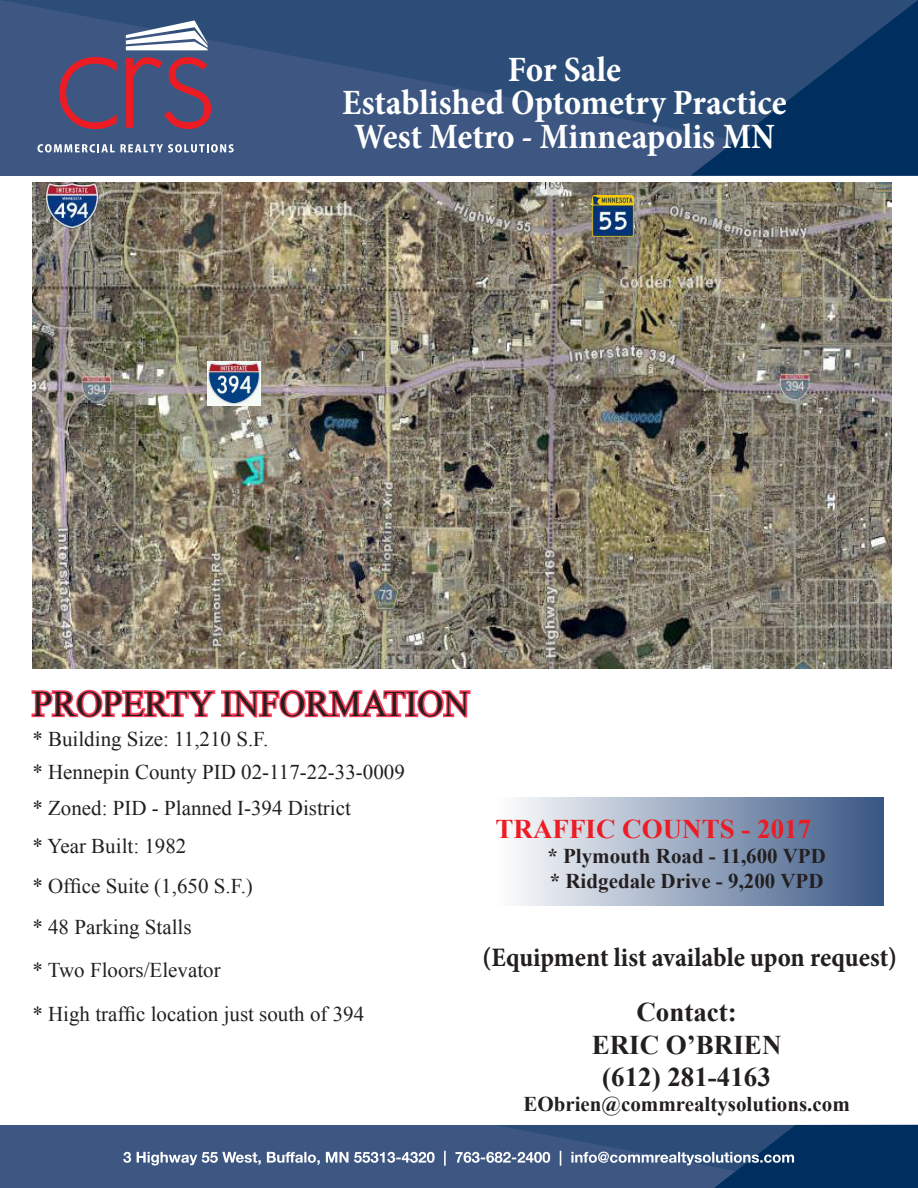
<style>
.page{position:relative;width:918px;height:1188px;background:#fff}
.page>*{position:absolute;margin:0;border:0;box-sizing:border-box;transform-origin:0 0}
.t1{font:700 condensed 36px/33.8px "Minion Pro";color:#fff;text-align:center}
.t2{font:36px "Times New Roman";color:#231f20}
.t3{font:700 condensed 27px "Minion Pro";letter-spacing:-.005em;color:#231f20}
.t4{font:700 27px/32.4px "Times New Roman";color:#231f20;text-align:center}
.t5{font:700 27px "Times New Roman";color:#ed1b24}
.t6{font:21px/34.5px "Times New Roman";color:#231f20}
.t7{font:700 21px/25.2px "Times New Roman";color:#231f20}
</style>
<div class="page">
<div style="left:0;top:1125px;width:918px;height:63px;background:#3d5782"></div>
<svg style="left:0;top:0;width:918px;height:175px;background:#2d4d79"></svg>
<svg style="left:126px;top:20px;width:82px;height:30px"></svg>
<svg style="left:37px;top:144px;width:197px;height:9px"></svg>
<svg style="left:59px;top:57px;width:58px;height:72px;background:#67486b"></svg>
<svg style="left:126px;top:57px;width:85px;height:72px;background:#6e4667"></svg>
<svg style="left:123px;top:1125px;width:795px;height:63px"></svg>
<svg style="left:31px;top:689px;width:440px;height:29px"></svg>
<div style="left:490px;top:798px;width:394px;height:107px;background:linear-gradient(to right,#fff,#385784)"></div>
<img style="left:32px;top:183px;width:859px;height:486px">
<img style="left:46px;top:183px;width:53px;height:45px">
<img style="left:207px;top:362px;width:53px;height:44px">
<img style="left:593px;top:195px;width:41px;height:42px">
<h1 class="t1" style="left:342px;top:55px;width:446px">For Sale<br>Established Optometry Practice<br>West Metro - Minneapolis MN</h1>
<h1 class="t2" style="left:32px;top:690px;width:439px">PROPERTY INFORMATION</h1>
<p class="t6" style="left:32px;top:723px;width:374px">* Building Size: 11,210 S.F.<br>* Hennepin County PID 02-117-22-33-0009 * Zoned: PID - Planned I-394 District</p>
<p class="t6" style="left:32px;top:827px;width:222px;line-height:40.5px">* Year Built: 1982<br>* Office Suite (1,650 S.F.) * 48 Parking Stalls</p>
<p class="t6" style="left:32px;top:950px;width:333px;line-height:43.5px">* Two Floors/Elevator<br>* High traffic location just south of 394</p>
<p class="t5" style="left:496px;top:820px;width:317px">TRAFFIC COUNTS - 2017</p>
<p class="t7" style="left:547px;top:846px;width:280px">* Plymouth Road - 11,600 VPD * Ridgedale Drive - 9,200 VPD</p>
<p class="t3" style="left:482px;top:947px;width:416px">(Equipment list available upon request)</p>
<p class="t4" style="left:592px;top:999px;width:191px">Contact:<br>ERIC O’BRIEN (612) 281-4163</p>
<p class="t7" style="left:523px;top:1094px;width:328px">EObrien@commrealtysolutions.com</p>
</div>
